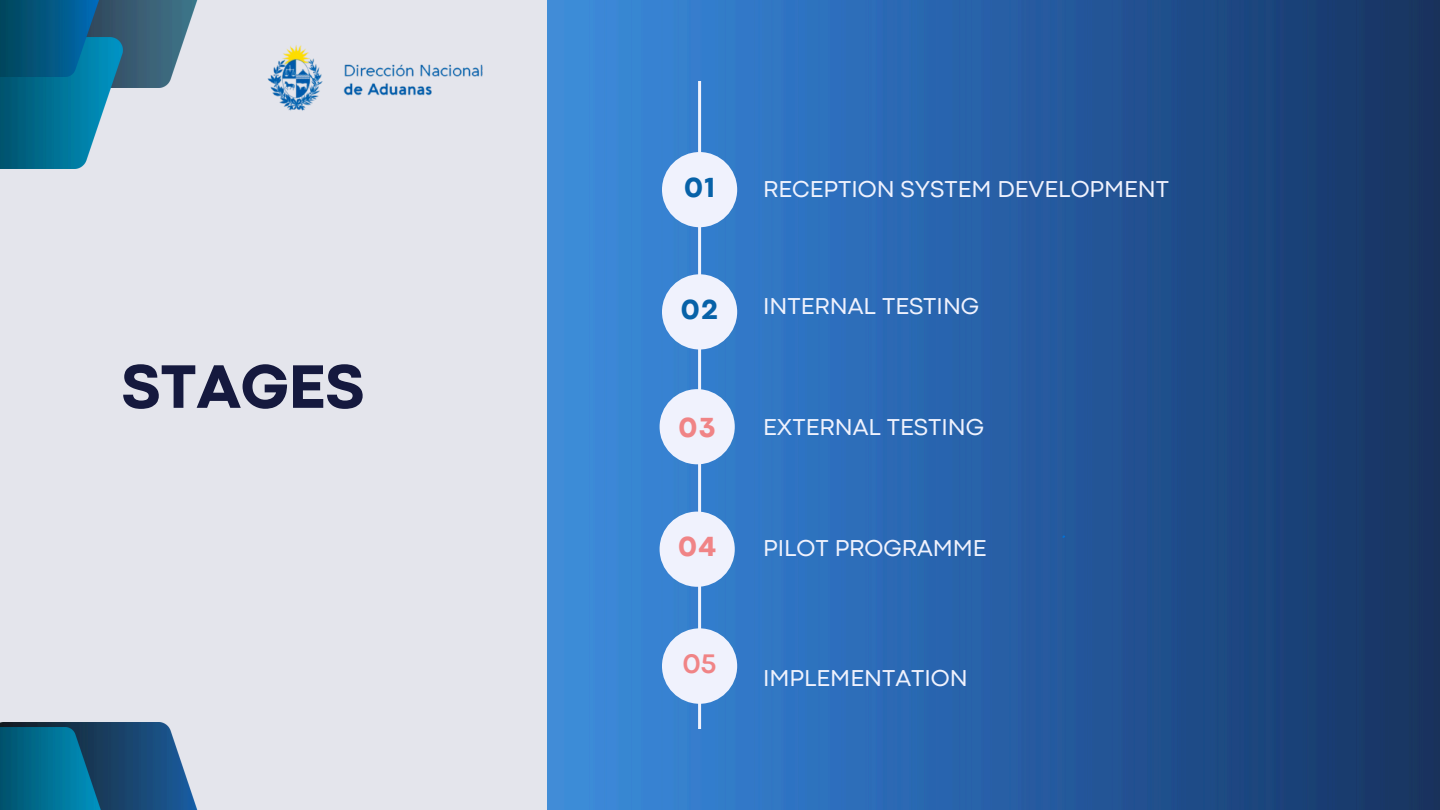
<style>
.page{position:relative;width:1440px;height:810px;background:#e4e5ec}
.page>*{position:absolute;margin:0;border:0;box-sizing:border-box;transform-origin:0 0}
.t1{font:800 64px "Codec Pro";color:#15193e}
.t2{font:800 28.8px "Codec Pro";color:#0762a8}
.t3{font:800 28.8px "Codec Pro";color:#f08486}
.t4{font:700 28px "Codec Pro";color:#f08486}
.t5{font:24px "Codec Pro";color:#f0f2fd}
</style>
<div class="page">
<img style="left:547px;top:0;width:893px;height:810px">
<img style="left:107px;top:0;width:91px;height:87px">
<img style="left:0;top:38px;width:124px;height:130px">
<img style="left:0;top:0;width:107px;height:77px">
<img style="left:0;top:723px;width:198px;height:87px">
<img style="left:0;top:728px;width:107px;height:82px">
<hr style="left:698px;top:81px;width:3px;height:648px;background:#f0f2fd">
<div style="left:662px;top:152px;width:75px;height:75px;background:#f0f2fd;border-radius:50%"></div>
<div style="left:662px;top:274px;width:75px;height:75px;background:#f0f2fd;border-radius:50%"></div>
<div style="left:660px;top:389px;width:75px;height:75px;background:#f0f2fd;border-radius:50%"></div>
<div style="left:660px;top:512px;width:75px;height:75px;background:#f0f2fd;border-radius:50%"></div>
<div style="left:662px;top:628px;width:75px;height:76px;background:#f0f2fd;border-radius:50%"></div>
<img style="left:267px;top:45px;width:216px;height:66px">
<p class="t1" style="left:121px;top:364px;width:245px">STAGES</p>
<p class="t2" style="left:684px;top:177px;width:32px">01</p>
<p class="t5" style="left:763px;top:180px;width:407px">RECEPTION SYSTEM DEVELOPMENT</p>
<p class="t2" style="left:681px;top:299px;width:38px">02</p>
<p class="t5" style="left:763px;top:298px;width:218px">INTERNAL TESTING</p>
<h1 class="t3" style="left:679px;top:417px;width:38px">03</h1>
<p class="t5" style="left:763px;top:418px;width:222px">EXTERNAL TESTING</p>
<p class="t3" style="left:678px;top:537px;width:39px">04</p>
<p class="t5" style="left:763px;top:539px;width:225px">PILOT PROGRAMME</p>
<p class="t4" style="left:683px;top:653px;width:35px">05</p>
<p class="t5" style="left:763px;top:669px;width:206px">IMPLEMENTATION</p>
</div>
